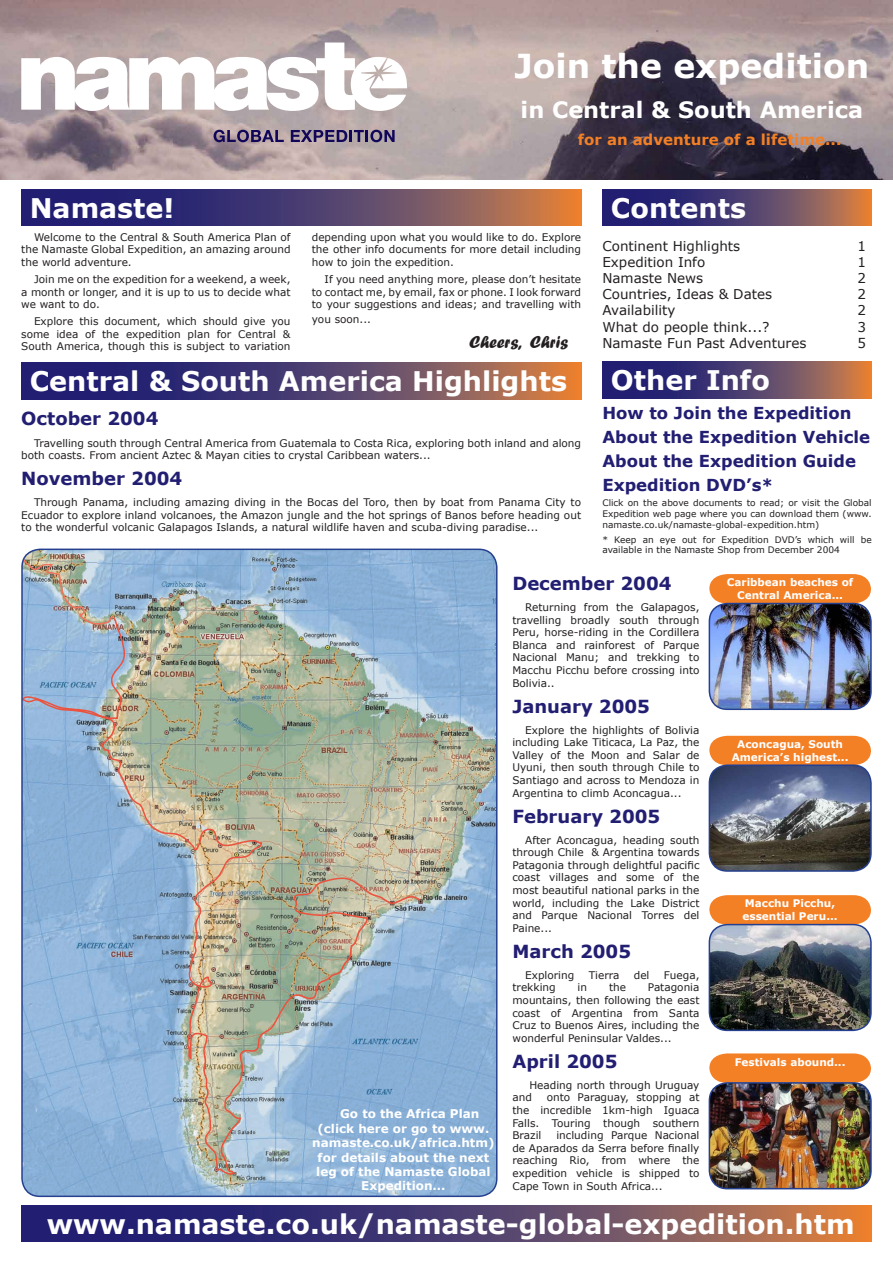
<style>
.page{position:relative;width:893px;height:1263px;background:#fff}
.page>*{position:absolute;margin:0;border:0;box-sizing:border-box;transform-origin:0 0}
.t1{font:700 33px "Verdana";color:#fff}
.t2{font:700 27px "Verdana";color:#fff}
.t3{font:700 22.5px "Verdana";color:#fff}
.t4{font:700 18px "Verdana";color:#221e72}
.t5{font:18px "Forte";color:#231f20}
.t6{font:700 16.5px/24px "Verdana";color:#221e72}
.t7{font:700 15px "Verdana";color:#f48026}
.t8{font:13.5px "Verdana";color:#231f20}
.t9{font:700 12px "Verdana";color:#fff}
.t10{font:10.5px/12.6px "Verdana";color:#231f20;text-align:justify}
.t11{font:700 10.5px/12.6px "Verdana";color:#fff;text-align:center}
.t12{font:9px/10.8px "Verdana";color:#231f20;text-align:justify}
</style>
<div class="page">
<img style="left:0;top:0;width:893px;height:179px">
<svg style="left:21px;top:189px;width:560px;height:37px;background:#5c4368"></svg>
<svg style="left:602px;top:189px;width:270px;height:37px;background:#5c4367"></svg>
<svg style="left:21px;top:362px;width:560px;height:37px;background:#5c4368"></svg>
<img style="left:21px;top:548px;width:477px;height:648px">
<img style="left:708px;top:1053px;width:164px;height:136px">
<img style="left:708px;top:574px;width:164px;height:135px">
<img style="left:708px;top:895px;width:164px;height:135px">
<svg style="left:708px;top:736px;width:164px;height:135px;background:#7d6b64"></svg>
<svg style="left:21px;top:1205px;width:851px;height:37px;background:#5c4367"></svg>
<svg style="left:21px;top:43px;width:386px;height:68px"></svg>
<svg style="left:214px;top:130px;width:70px;height:12px"></svg>
<svg style="left:291px;top:130px;width:104px;height:12px"></svg>
<svg style="left:602px;top:361px;width:270px;height:37px;background:#5c4367"></svg>
<h2 class="t2" style="left:30px;top:191px;width:146px">Namaste!</h2>
<p class="t10" style="left:21px;top:230px;width:271px;text-indent:13px">Welcome to the Central &amp; South America Plan of the Namaste Global Expedition, an amazing around the world adventure.</p>
<p class="t10" style="left:21px;top:272px;width:271px;text-indent:13px">Join me on the expedition for a weekend, a week, a month or longer, and it is up to us to decide what we want to do.</p>
<p class="t10" style="left:21px;top:314px;width:271px;text-indent:13px">Explore this document, which should give you some idea of the expedition plan for Central &amp; South America, though this is subject to variation</p>
<h1 class="t1" style="left:515px;top:45px;width:356px">Join the expedition</h1>
<h3 class="t3" style="left:521px;top:95px;width:344px">in Central &amp; South America</h3>
<h3 class="t7" style="left:578px;top:129px;width:265px">for an adventure of a lifetime...</h3>
<p class="t10" style="left:312px;top:230px;width:271px">depending upon what you would like to do. Explore the other info documents for more detail including how to join the expedition.</p>
<p class="t10" style="left:312px;top:272px;width:271px;text-indent:13px">If you need anything more, please don’t hesitate to contact me, by email, fax or phone. I look forward to your suggestions and ideas; and travelling with</p>
<p class="t10" style="left:312px;top:312px;width:61px">you soon...</p>
<h3 class="t5" style="left:469px;top:332px;width:101px">Cheers, Chris</h3>
<h2 class="t2" style="left:611px;top:191px;width:137px">Contents</h2>
<p class="t8" style="left:602px;top:237px;width:139px">Continent Highlights</p>
<p class="t8" style="left:857px;top:237px;width:10px">1</p>
<p class="t8" style="left:602px;top:253px;width:104px">Expedition Info</p>
<p class="t8" style="left:857px;top:253px;width:10px">1</p>
<p class="t8" style="left:602px;top:269px;width:102px">Namaste News</p>
<p class="t8" style="left:857px;top:269px;width:10px">2</p>
<p class="t8" style="left:602px;top:286px;width:171px">Countries, Ideas &amp; Dates</p>
<p class="t8" style="left:857px;top:286px;width:10px">2</p>
<p class="t8" style="left:602px;top:302px;width:75px">Availability</p>
<p class="t8" style="left:857px;top:302px;width:10px">2</p>
<p class="t8" style="left:602px;top:318px;width:169px">What do people think...?</p>
<p class="t8" style="left:857px;top:318px;width:10px">3</p>
<p class="t8" style="left:602px;top:334px;width:206px">Namaste Fun Past Adventures</p>
<p class="t8" style="left:857px;top:334px;width:10px">5</p>
<h2 class="t2" style="left:30px;top:364px;width:539px">Central &amp; South America Highlights</h2>
<h3 class="t4" style="left:21px;top:407px;width:139px">October 2004</h3>
<p class="t10" style="left:21px;top:436px;width:561px;text-indent:13px">Travelling south through Central America from Guatemala to Costa Rica, exploring both inland and along both coasts. From ancient Aztec &amp; Mayan cities to crystal Caribbean waters...</p>
<h3 class="t4" style="left:21px;top:467px;width:163px">November 2004</h3>
<p class="t10" style="left:21px;top:496px;width:561px;text-indent:13px">Through Panama, including amazing diving in the Bocas del Toro, then by boat from Panama City to Ecuador to explore inland volcanoes, the Amazon jungle and the hot springs of Banos before heading out to the wonderful volcanic Galapagos Islands, a natural wildlife haven and scuba-diving paradise...</p>
<h2 class="t2" style="left:611px;top:363px;width:160px">Other Info</h2>
<h3 class="t6" style="left:602px;top:400px;width:269px">How to Join the Expedition<br>About the Expedition Vehicle<br>About the Expedition Guide<br>Expedition DVD’s*</h3>
<p class="t12" style="left:602px;top:497px;width:271px">Click on the above documents to read; or visit the Global Expedition web page where you can download them (www. namaste.co.uk/namaste-global-expedition.htm)</p>
<p class="t12" style="left:602px;top:534px;width:271px">* Keep an eye out for Expedition DVD’s which will be available in the Namaste Shop from December 2004</p>
<p class="t9" style="left:340px;top:1106px;width:141px">Go to the Africa Plan</p>
<p class="t9" style="left:317px;top:1121px;width:173px">(click here or go to www.</p>
<p class="t9" style="left:312px;top:1135px;width:184px">namaste.co.uk/africa.htm)</p>
<p class="t9" style="left:318px;top:1149px;width:173px">for details about the next</p>
<p class="t9" style="left:316px;top:1164px;width:176px">leg of the Namaste Global</p>
<p class="t9" style="left:361px;top:1178px;width:86px">Expedition...</p>
<h3 class="t4" style="left:512px;top:572px;width:161px">December 2004</h3>
<p class="t10" style="left:512px;top:601px;width:189px;text-indent:13px">Returning from the Galapagos, travelling broadly south through Peru, horse-riding in the Cordillera Blanca and rainforest of Parque Nacional Manu; and trekking to Macchu Picchu before crossing into Bolivia..</p>
<h3 class="t4" style="left:512px;top:694px;width:139px">January 2005</h3>
<p class="t10" style="left:512px;top:723px;width:189px;text-indent:13px">Explore the highlights of Bolivia including Lake Titicaca, La Paz, the Valley of the Moon and Salar de Uyuni, then south through Chile to Santiago and across to Mendoza in Argentina to climb Aconcagua...</p>
<h3 class="t4" style="left:512px;top:804px;width:150px">February 2005</h3>
<p class="t10" style="left:512px;top:833px;width:189px;text-indent:13px">After Aconcagua, heading south through Chile &amp; Argentina towards Patagonia through delightful pacific coast villages and some of the most beautiful national parks in the world, including the Lake District and Parque Nacional Torres del Paine...</p>
<h3 class="t4" style="left:512px;top:940px;width:120px">March 2005</h3>
<p class="t10" style="left:525px;top:968px;width:51px">Exploring</p>
<p class="t10" style="left:589px;top:968px;width:32px">Tierra</p>
<p class="t10" style="left:634px;top:968px;width:17px">del</p>
<p class="t10" style="left:664px;top:968px;width:37px">Fuega,</p>
<p class="t10" style="left:512px;top:981px;width:45px">trekking</p>
<p class="t10" style="left:578px;top:981px;width:11px">in</p>
<p class="t10" style="left:609px;top:981px;width:19px">the</p>
<p class="t10" style="left:512px;top:981px;width:189px;text-indent:136px">Patagonia mountains, then following the east coast of Argentina from Santa Cruz to Buenos Aires, including the wonderful Peninsular Valdes...</p>
<h3 class="t4" style="left:512px;top:1050px;width:107px">April 2005</h3>
<p class="t10" style="left:512px;top:1078px;width:189px;text-indent:17px">Heading north through Uruguay and</p>
<p class="t10" style="left:512px;top:1091px;width:189px;text-indent:34px">onto Paraguay, stopping at the incredible 1km-high Iguaca Falls. Touring though southern Brazil</p>
<p class="t10" style="left:512px;top:1129px;width:189px;text-indent:44px">including Parque Nacional de Aparados da Serra before finally reaching Rio, from where the expedition vehicle is shipped to Cape Town in South Africa...</p>
<p class="t11" style="left:727px;top:576px;width:128px">Caribbean beaches of<br>Central America...</p>
<p class="t11" style="left:732px;top:738px;width:118px">Aconcagua, South<br>America’s highest...</p>
<p class="t11" style="left:742px;top:897px;width:97px;text-align:left">Macchu Picchu, essential Peru...</p>
<p class="t11" style="left:735px;top:1055px;width:112px">Festivals abound...</p>
<h2 class="t2" style="left:47px;top:1207px;width:809px">www.namaste.co.uk/namaste-global-expedition.htm</h2>
</div>
